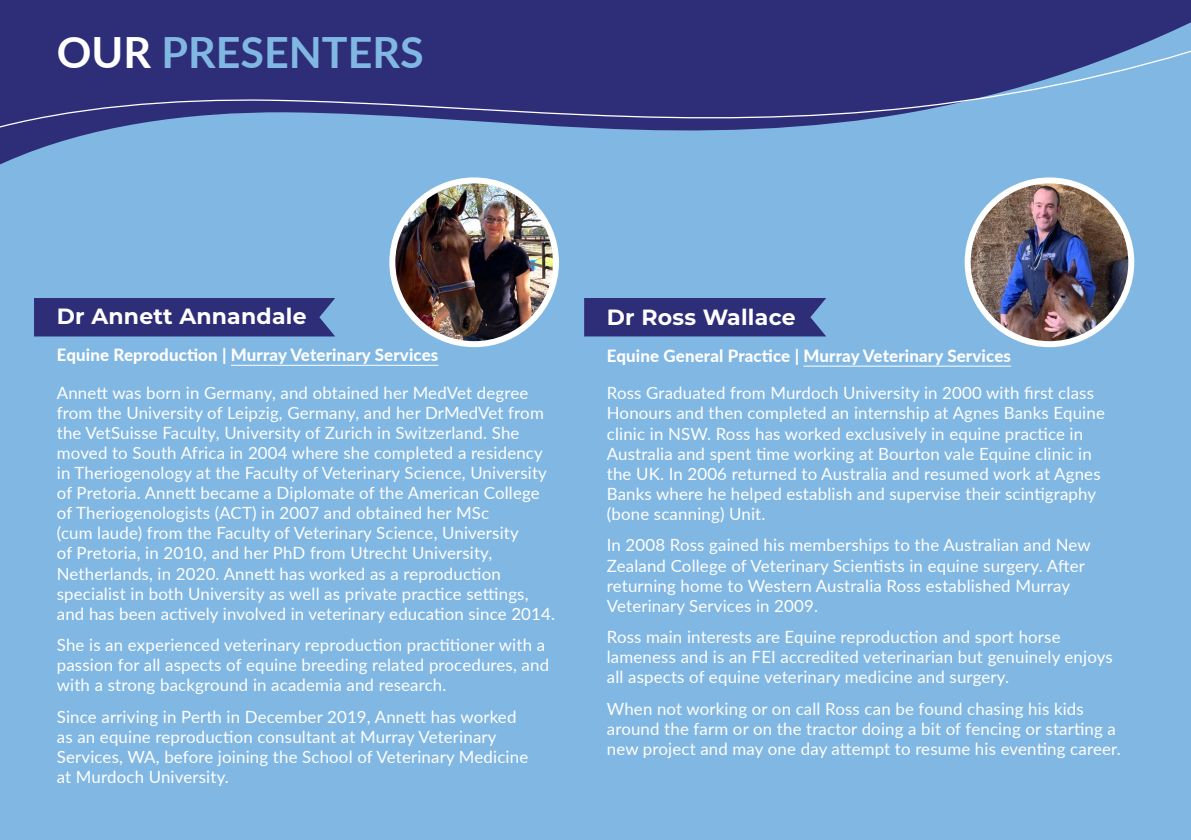
<style>
.page{position:relative;width:1191px;height:840px;background:#fff}
.page>*{position:absolute;margin:0;border:0;box-sizing:border-box;transform-origin:0 0}
.t1{font:700 43px "Lato";color:#81b7e3}
.t2{font:700 22px "Montserrat";letter-spacing:.01em;color:#fff}
.t3{font:16.8px/20px "Lato";letter-spacing:.01em;color:#fff}
.t4{font:800 16.8px "Lato";letter-spacing:.01em;color:#fff}
.s1{color:#fff}
</style>
<div class="page">
<div style="left:0;top:0;width:1191px;height:839px;background:#81b7e3"></div>
<svg style="left:0;top:0;width:1191px;height:165px"></svg>
<svg style="left:0;top:23px;width:1191px;height:110px"></svg>
<div style="left:34px;top:298px;width:301px;height:38px;background:#2e2d78"></div>
<div style="left:584px;top:298px;width:242px;height:38px;background:#2e2d78"></div>
<hr style="left:231px;top:364px;width:207px;height:1px;background:#fff">
<hr style="left:803px;top:365px;width:208px;height:1px;background:#fff">
<img style="left:392px;top:180px;width:164px;height:164px;border-radius:82px">
<div style="left:389px;top:177px;width:170px;height:170px;border:6px solid #fff;border-radius:50%"></div>
<img style="left:967px;top:180px;width:164px;height:164px;border-radius:82px">
<div style="left:964px;top:177px;width:170px;height:170px;border:6px solid #fff;border-radius:50%"></div>
<h1 class="t1" style="left:57px;top:20px;width:368px"><span class="s1">OUR</span> PRESENTERS</h1>
<h2 class="t2" style="left:57px;top:300px;width:251px">Dr Annett Annandale</h2>
<p class="t4" style="left:57px;top:342px;width:383px">Equine Reproduction | Murray Veterinary Services</p>
<p class="t3" style="left:57px;top:381px;width:500px">Annett was born in Germany, and obtained her MedVet degree from the University of Leipzig, Germany, and her DrMedVet from the VetSuisse Faculty, University of Zurich in Switzerland. She moved to South Africa in 2004 where she completed a residency in Theriogenology at the Faculty of Veterinary Science, University of Pretoria. Annett became a Diplomate of the American College of Theriogenologists (ACT) in 2007 and obtained her MSc<br>(cum laude) from the Faculty of Veterinary Science, University<br>of Pretoria, in 2010, and her PhD from Utrecht University, Netherlands, in 2020. Annett has worked as a reproduction specialist in both University as well as private practice settings, and has been actively involved in veterinary education since 2014.</p>
<p class="t3" style="left:57px;top:634px;width:494px">She is an experienced veterinary reproduction practitioner with a passion for all aspects of equine breeding related procedures, and with a strong background in academia and research.</p>
<p class="t3" style="left:57px;top:705px;width:473px">Since arriving in Perth in December 2019, Annett has worked as an equine reproduction consultant at Murray Veterinary Services, WA, before joining the School of Veterinary Medicine at Murdoch University.</p>
<h2 class="t2" style="left:607px;top:301px;width:190px">Dr Ross Wallace</h2>
<p class="t4" style="left:607px;top:343px;width:406px">Equine General Practice | Murray Veterinary Services</p>
<p class="t3" style="left:607px;top:382px;width:499px">Ross Graduated from Murdoch University in 2000 with first class Honours and then completed an internship at Agnes Banks Equine clinic in NSW. Ross has worked exclusively in equine practice in Australia and spent time working at Bourton vale Equine clinic in the UK. In 2006 returned to Australia and resumed work at Agnes Banks where he helped establish and supervise their scintigraphy (bone scanning) Unit.</p>
<p class="t3" style="left:607px;top:534px;width:485px">In 2008 Ross gained his memberships to the Australian and New Zealand College of Veterinary Scientists in equine surgery. After returning home to Western Australia Ross established Murray Veterinary Services in 2009.</p>
<p class="t3" style="left:607px;top:626px;width:507px">Ross main interests are Equine reproduction and sport horse lameness and is an FEI accredited veterinarian but genuinely enjoys all aspects of equine veterinary medicine and surgery.</p>
<p class="t3" style="left:607px;top:697px;width:515px">When not working or on call Ross can be found chasing his kids around the farm or on the tractor doing a bit of fencing or starting a new project and may one day attempt to resume his eventing career.</p>
</div>
